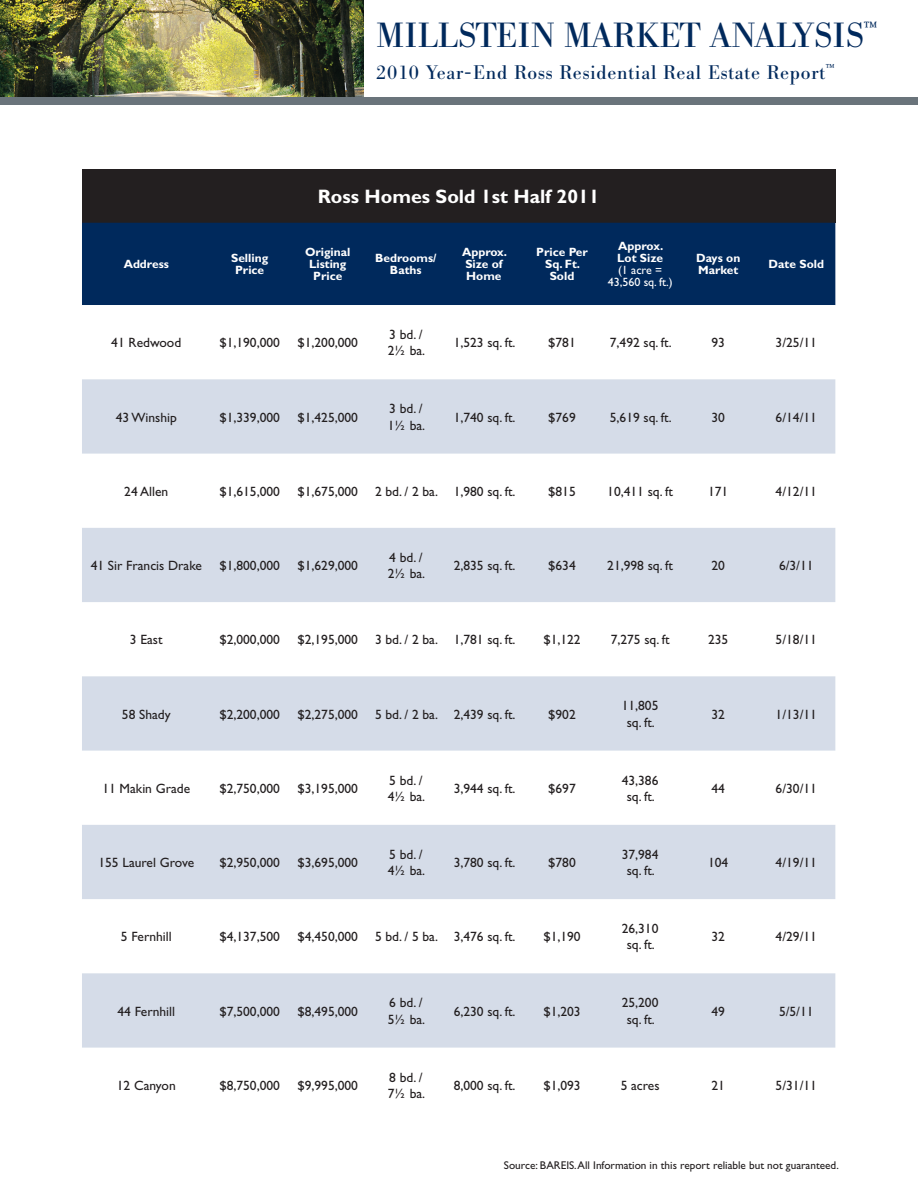
<style>
.page{position:relative;width:918px;height:1188px;background:#fff}
.page>*{position:absolute;margin:0;border:0;box-sizing:border-box;transform-origin:0 0}
.t1{font:34.5px "Bodoni BE";color:#00295c}
.t2{font:19.5px "Bodoni BE";letter-spacing:.04em;color:#00295c}
.t3{font:700 19.5px "Gill Sans";color:#fff}
.t4{font:13.5px/16.2px "Gill Sans";color:#231f20;text-align:center}
.t5{font:700 12px/12px "Gill Sans";color:#fff;text-align:center}
.t6{font:12px/12px "Gill Sans";color:#fff;text-align:center}
.t7{font:11.25px "Gill Sans";color:#231f20}
</style>
<div class="page">
<div style="left:82px;top:169px;width:753px;height:54px;background:#231f20"></div>
<div style="left:82px;top:223px;width:753px;height:82px;background:#00295c"></div>
<svg style="left:82px;top:379px;width:753px;height:669px;fill:#d5dce8"></svg>
<img style="left:0;top:0;width:364px;height:97px">
<div style="left:0;top:97px;width:918px;height:8px;background:#6a747b"></div>
<p class="t1" style="left:376px;top:16px;width:503px">MILLSTEIN MARKET ANALYSIS<sup>™</sup></p>
<p class="t2" style="left:376px;top:61px;width:460px">2010 Year-End Ross Residential Real Estate Report<sup>™</sup></p>
<p class="t3" style="left:318px;top:185px;width:283px">Ross Homes Sold 1st Half 2011</p>
<p class="t5" style="left:124px;top:258px;width:47px">Address</p>
<p class="t5" style="left:231px;top:252px;width:39px">Selling<br>Price</p>
<p class="t5" style="left:305px;top:246px;width:47px">Original<br>Listing<br>Price</p>
<p class="t5" style="left:375px;top:252px;width:63px">Bedrooms/</p>
<p class="t5" style="left:390px;top:264px;width:33px">Baths</p>
<p class="t5" style="left:462px;top:246px;width:47px;text-align:left">Approx.<br>Size of<br>Home</p>
<p class="t5" style="left:536px;top:246px;width:53px">Price Per<br>Sq. Ft.</p>
<p class="t5" style="left:550px;top:270px;width:26px">Sold</p>
<p class="t5" style="left:617px;top:240px;width:48px;text-align:left">Approx.<br>Lot Size</p>
<p class="t6" style="left:608px;top:264px;width:66px">(1 acre =<br>43,560 sq. ft.)</p>
<p class="t5" style="left:696px;top:252px;width:46px;text-align:left">Days on<br>Market</p>
<p class="t5" style="left:769px;top:258px;width:57px">Date Sold</p>
<p class="t4" style="left:111px;top:335px;width:71px">41 Redwood</p>
<p class="t4" style="left:219px;top:335px;width:62px">$1,190,000</p>
<p class="t4" style="left:298px;top:335px;width:62px">$1,200,000</p>
<p class="t4" style="left:116px;top:409px;width:62px">43Winship</p>
<p class="t4" style="left:219px;top:409px;width:62px">$1,339,000</p>
<p class="t4" style="left:298px;top:409px;width:62px">$1,425,000</p>
<p class="t4" style="left:389px;top:327px;width:35px">3 bd. /</p>
<p class="t4" style="left:388px;top:343px;width:39px">2½ ba.</p>
<p class="t4" style="left:389px;top:401px;width:35px">3 bd. /</p>
<p class="t4" style="left:388px;top:417px;width:39px">1½ ba.</p>
<p class="t4" style="left:454px;top:335px;width:63px">1,523 sq. ft.</p>
<p class="t4" style="left:548px;top:335px;width:29px">$781</p>
<p class="t4" style="left:610px;top:335px;width:63px">7,492 sq. ft.</p>
<p class="t4" style="left:711px;top:335px;width:15px">93</p>
<p class="t4" style="left:776px;top:335px;width:43px">3/25/11</p>
<p class="t4" style="left:454px;top:409px;width:63px">1,740 sq. ft.</p>
<p class="t4" style="left:548px;top:409px;width:29px">$769</p>
<p class="t4" style="left:610px;top:409px;width:63px">5,619 sq. ft.</p>
<p class="t4" style="left:711px;top:409px;width:15px">30</p>
<p class="t4" style="left:776px;top:409px;width:43px">6/14/11</p>
<p class="t4" style="left:124px;top:483px;width:46px">24 Allen</p>
<p class="t4" style="left:219px;top:483px;width:62px">$1,615,000</p>
<p class="t4" style="left:298px;top:483px;width:62px">$1,675,000</p>
<p class="t4" style="left:375px;top:483px;width:65px">2 bd. / 2 ba.</p>
<p class="t4" style="left:454px;top:483px;width:63px">1,980 sq. ft.</p>
<p class="t4" style="left:548px;top:483px;width:29px">$815</p>
<p class="t4" style="left:607px;top:483px;width:67px">10,411 sq. ft</p>
<p class="t4" style="left:708px;top:483px;width:22px">171</p>
<p class="t4" style="left:776px;top:483px;width:43px">4/12/11</p>
<p class="t4" style="left:91px;top:557px;width:113px">41 Sir Francis Drake</p>
<p class="t4" style="left:219px;top:557px;width:62px">$1,800,000</p>
<p class="t4" style="left:298px;top:557px;width:62px">$1,629,000</p>
<p class="t4" style="left:389px;top:549px;width:35px">4 bd./</p>
<p class="t4" style="left:388px;top:566px;width:39px">2½ ba.</p>
<p class="t4" style="left:454px;top:557px;width:63px">2,835 sq. ft.</p>
<p class="t4" style="left:548px;top:557px;width:29px">$634</p>
<p class="t4" style="left:607px;top:557px;width:67px">21,998 sq. ft</p>
<p class="t4" style="left:711px;top:557px;width:15px">20</p>
<p class="t4" style="left:779px;top:557px;width:36px">6/3/11</p>
<p class="t4" style="left:130px;top:632px;width:34px">3 East</p>
<p class="t4" style="left:219px;top:632px;width:62px">$2,000,000</p>
<p class="t4" style="left:298px;top:632px;width:62px">$2,195,000</p>
<p class="t4" style="left:375px;top:632px;width:65px">3 bd. / 2 ba.</p>
<p class="t4" style="left:454px;top:632px;width:63px">1,781 sq. ft.</p>
<p class="t4" style="left:543px;top:632px;width:39px">$1,122</p>
<p class="t4" style="left:611px;top:632px;width:60px">7,275 sq. ft</p>
<p class="t4" style="left:708px;top:632px;width:22px">235</p>
<p class="t4" style="left:776px;top:632px;width:43px">5/18/11</p>
<p class="t4" style="left:122px;top:706px;width:50px">58 Shady</p>
<p class="t4" style="left:219px;top:706px;width:62px">$2,200,000</p>
<p class="t4" style="left:298px;top:706px;width:62px">$2,275,000</p>
<p class="t4" style="left:375px;top:706px;width:65px">5 bd. / 2 ba.</p>
<p class="t4" style="left:454px;top:706px;width:63px">2,439 sq. ft.</p>
<p class="t4" style="left:548px;top:706px;width:29px">$902</p>
<p class="t4" style="left:622px;top:698px;width:38px">11,805 sq. ft.</p>
<p class="t4" style="left:711px;top:706px;width:15px">32</p>
<p class="t4" style="left:776px;top:706px;width:43px">1/13/11</p>
<p class="t4" style="left:102px;top:780px;width:89px">11 Makin Grade</p>
<p class="t4" style="left:219px;top:780px;width:62px">$2,750,000</p>
<p class="t4" style="left:298px;top:780px;width:62px">$3,195,000</p>
<p class="t4" style="left:98px;top:854px;width:97px">155 Laurel Grove</p>
<p class="t4" style="left:219px;top:854px;width:62px">$2,950,000</p>
<p class="t4" style="left:298px;top:854px;width:62px">$3,695,000</p>
<p class="t4" style="left:389px;top:772px;width:35px">5 bd. /</p>
<p class="t4" style="left:388px;top:788px;width:39px">4½ ba.</p>
<p class="t4" style="left:389px;top:846px;width:35px">5 bd. /</p>
<p class="t4" style="left:388px;top:863px;width:39px">4½ ba.</p>
<p class="t4" style="left:454px;top:780px;width:63px">3,944 sq. ft.</p>
<p class="t4" style="left:548px;top:780px;width:29px">$697</p>
<p class="t4" style="left:622px;top:772px;width:38px">43,386 sq. ft.</p>
<p class="t4" style="left:711px;top:780px;width:15px">44</p>
<p class="t4" style="left:776px;top:780px;width:43px">6/30/11</p>
<p class="t4" style="left:454px;top:854px;width:63px">3,780 sq. ft.</p>
<p class="t4" style="left:548px;top:854px;width:29px">$780</p>
<p class="t4" style="left:622px;top:846px;width:38px">37,984 sq. ft.</p>
<p class="t4" style="left:708px;top:854px;width:22px">104</p>
<p class="t4" style="left:776px;top:854px;width:43px">4/19/11</p>
<p class="t4" style="left:121px;top:929px;width:52px">5 Fernhill</p>
<p class="t4" style="left:219px;top:929px;width:62px">$4,137,500</p>
<p class="t4" style="left:298px;top:929px;width:62px">$4,450,000</p>
<p class="t4" style="left:375px;top:929px;width:65px">5 bd. / 5 ba.</p>
<p class="t4" style="left:454px;top:929px;width:63px">3,476 sq. ft.</p>
<p class="t4" style="left:543px;top:929px;width:39px">$1,190</p>
<p class="t4" style="left:622px;top:921px;width:38px">26,310 sq. ft.</p>
<p class="t4" style="left:711px;top:929px;width:15px">32</p>
<p class="t4" style="left:776px;top:929px;width:43px">4/29/11</p>
<p class="t4" style="left:118px;top:1003px;width:59px">44 Fernhill</p>
<p class="t4" style="left:219px;top:1003px;width:62px">$7,500,000</p>
<p class="t4" style="left:298px;top:1003px;width:62px">$8,495,000</p>
<p class="t4" style="left:117px;top:1077px;width:60px">12 Canyon</p>
<p class="t4" style="left:219px;top:1077px;width:62px">$8,750,000</p>
<p class="t4" style="left:298px;top:1077px;width:62px">$9,995,000</p>
<p class="t4" style="left:389px;top:995px;width:35px">6 bd./</p>
<p class="t4" style="left:388px;top:1011px;width:39px">5½ ba.</p>
<p class="t4" style="left:389px;top:1069px;width:35px">8 bd. /</p>
<p class="t4" style="left:388px;top:1085px;width:39px">7½ ba.</p>
<p class="t4" style="left:454px;top:1003px;width:63px">6,230 sq. ft.</p>
<p class="t4" style="left:543px;top:1003px;width:39px">$1,203</p>
<p class="t4" style="left:622px;top:995px;width:38px">25,200 sq. ft.</p>
<p class="t4" style="left:711px;top:1003px;width:15px">49</p>
<p class="t4" style="left:779px;top:1003px;width:36px">5/5/11</p>
<p class="t4" style="left:454px;top:1077px;width:63px">8,000 sq. ft.</p>
<p class="t4" style="left:543px;top:1077px;width:39px">$1,093</p>
<p class="t4" style="left:621px;top:1077px;width:40px">5 acres</p>
<p class="t4" style="left:711px;top:1077px;width:15px">21</p>
<p class="t4" style="left:776px;top:1077px;width:43px">5/31/11</p>
<p class="t7" style="left:504px;top:1159px;width:336px">Source: BAREIS. All Information in this report reliable but not guaranteed.</p>
</div>
